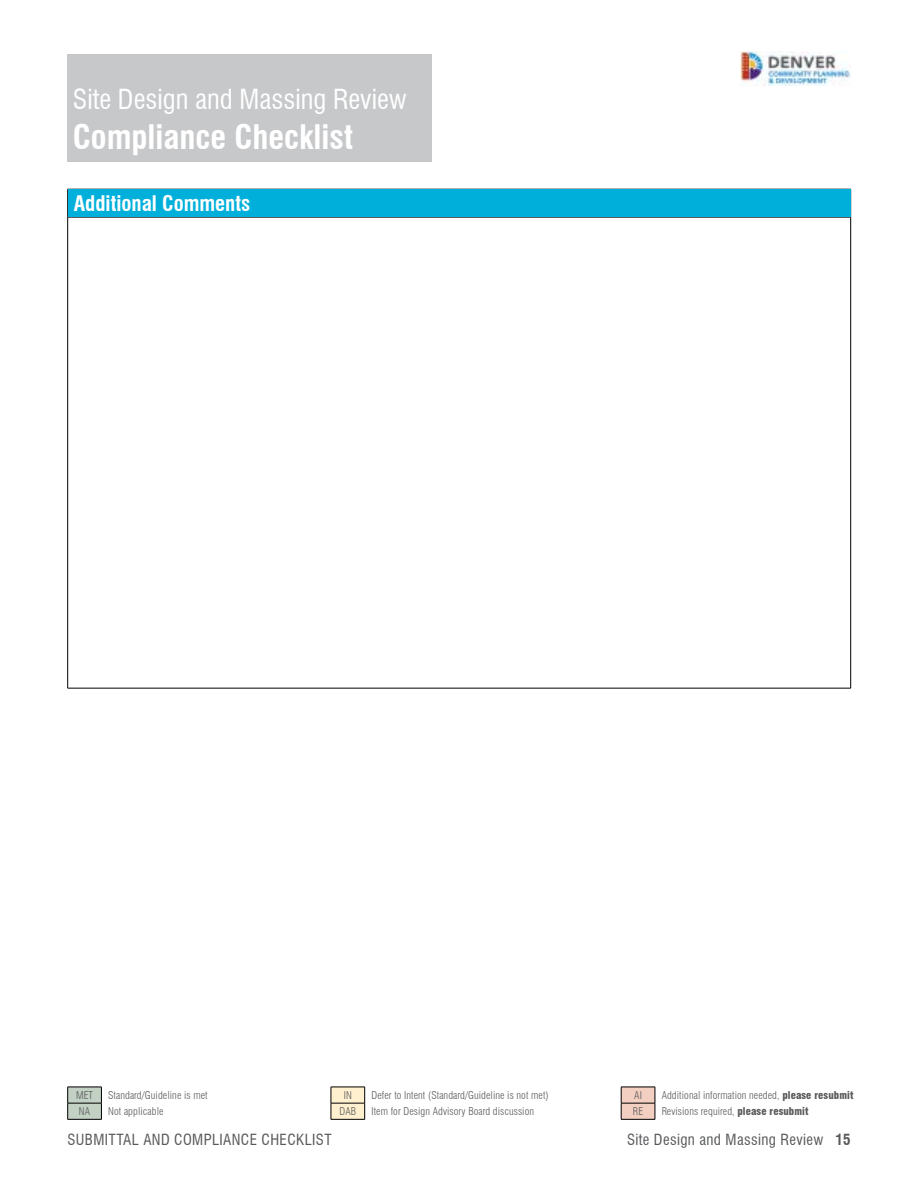
<style>
.page{position:relative;width:918px;height:1188px;background:#fff}
.page>*{position:absolute;margin:0;border:0;box-sizing:border-box;transform-origin:0 0}
.t1{font:700 condensed 33px "Swiss 721 BT";color:#fff}
.t2{font:condensed 27px "Swiss 721 BT";color:#fff}
.t3{font:700 condensed 21px "Swiss 721 BT";color:#fff}
.t4{font:condensed 15px "Swiss 721 BT";letter-spacing:.025em;color:#58595b}
.t5{font:300 condensed 10.5px "Swiss 721 BT";letter-spacing:.01em;color:#58595b}
.s1{font-weight:900}
.s2{font-weight:700}
</style>
<div class="page">
<svg style="left:67px;top:1087px;width:35px;height:32px"></svg>
<svg style="left:331px;top:1087px;width:34px;height:32px"></svg>
<svg style="left:621px;top:1087px;width:35px;height:32px"></svg>
<hr style="left:68px;top:1119px;width:34px;height:1px;background:#000">
<hr style="left:331px;top:1119px;width:34px;height:1px;background:#000">
<hr style="left:621px;top:1119px;width:34px;height:1px;background:#000">
<img style="left:740px;top:51px;width:110px;height:34px">
<hr style="left:68px;top:688px;width:783px;height:1px;background:#000">
<hr style="left:68px;top:217px;width:783px;height:1px;background:#000">
<hr style="left:850px;top:217px;width:1px;height:471px;background:#000">
<svg style="left:67px;top:189px;width:1px;height:28px"></svg>
<hr style="left:67px;top:217px;width:1px;height:471px;background:#000">
<div style="left:68px;top:54px;width:364px;height:108px;background:#c7c8ca"></div>
<div style="left:68px;top:189px;width:783px;height:28px;background:#00b0db"></div>
<p class="t2" style="left:73px;top:83px;width:336px">Site Design and Massing Review</p>
<p class="t1" style="left:73px;top:117px;width:282px">Compliance Checklist</p>
<p class="t3" style="left:74px;top:191px;width:178px">Additional Comments</p>
<p class="t5" style="left:76px;top:1089px;width:18px">MET</p>
<p class="t5" style="left:108px;top:1089px;width:101px">Standard/Guideline is met</p>
<p class="t5" style="left:344px;top:1089px;width:10px">IN</p>
<p class="t5" style="left:371px;top:1089px;width:179px">Defer to Intent (Standard/Guideline is not met)</p>
<p class="t5" style="left:634px;top:1089px;width:9px">AI</p>
<p class="t5" style="left:662px;top:1089px;width:193px">Additional information needed, <span class="s1">please resubmit</span></p>
<p class="t5" style="left:79px;top:1105px;width:13px">NA</p>
<p class="t5" style="left:108px;top:1105px;width:57px">Not applicable</p>
<p class="t5" style="left:339px;top:1105px;width:18px">DAB</p>
<p class="t5" style="left:371px;top:1105px;width:164px">Item for Design Advisory Board discussion</p>
<p class="t5" style="left:633px;top:1105px;width:12px">RE</p>
<p class="t5" style="left:662px;top:1105px;width:148px">Revisions required, <span class="s1">please resubmit</span></p>
<h3 class="t4" style="left:68px;top:1131px;width:266px">SUBMITTAL AND COMPLIANCE CHECKLIST</h3>
<h3 class="t4" style="left:627px;top:1131px;width:225px">Site Design and Massing Review <span class="s2">15</span></h3>
</div>
